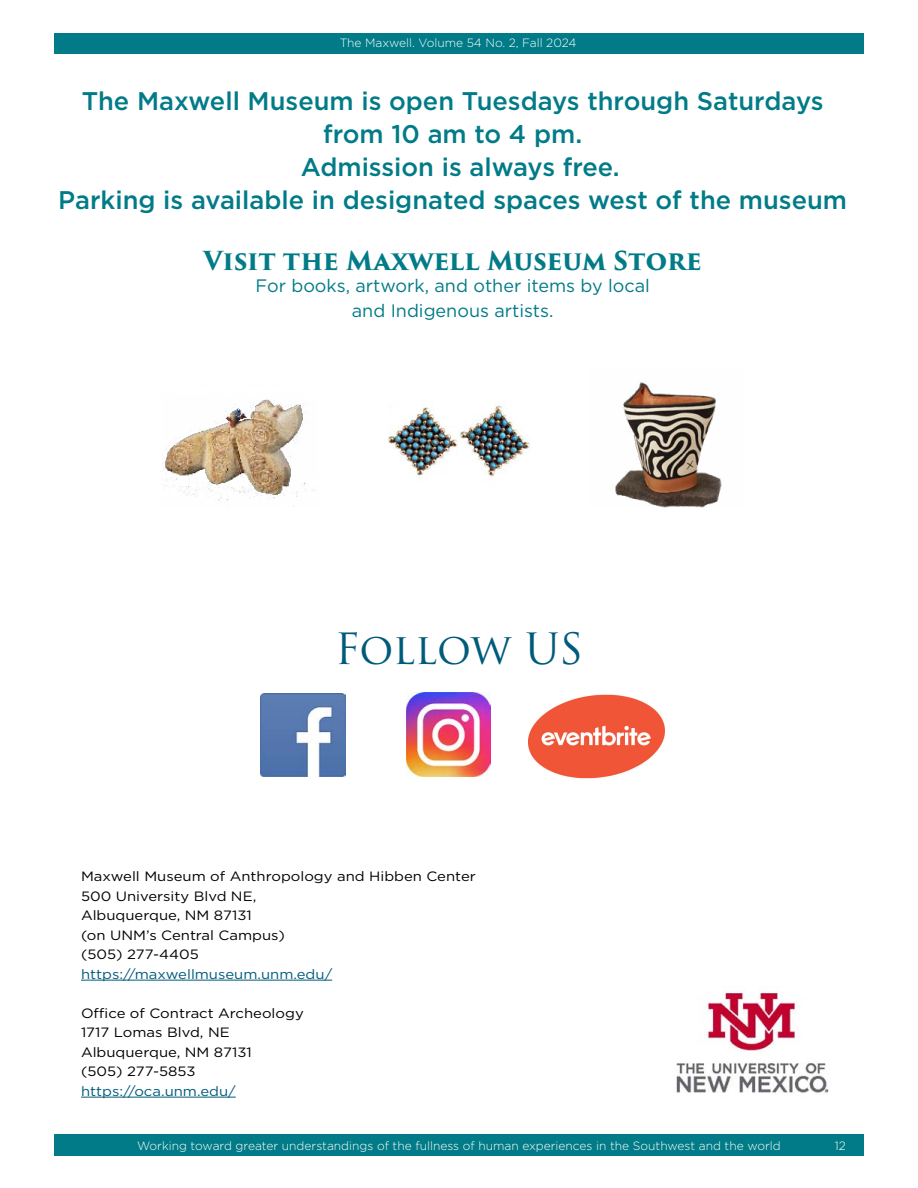
<style>
.page{position:relative;width:918px;height:1188px;background:#fff}
.page>*{position:absolute;margin:0;border:0;box-sizing:border-box;transform-origin:0 0}
.t1{font:42px "Trajan Pro 3";letter-spacing:-.005em;color:#005b7b}
.t2{font:500 25.5px "Gotham";color:#007b87}
.t3{font:700 25.5px "Trajan Pro 3";letter-spacing:-.005em;color:#007b87}
.t4{font:18px/25.2px "Gotham";color:#007b87;text-align:center}
.t5{font:13.5px/19.5px "Gotham";color:#000;scale:1.1 1}
.t6{font:13.5px "Gotham";color:#005b7b;scale:1.1 1}
.t7{font:300 12px "Gotham";color:#fff}
</style>
<div class="page">
<div style="left:54px;top:33px;width:810px;height:21px;background:#007b87"></div>
<div style="left:54px;top:1134px;width:810px;height:22px;background:#007b87"></div>
<img style="left:261px;top:693px;width:84px;height:84px">
<img style="left:406px;top:693px;width:85px;height:84px">
<img style="left:676px;top:991px;width:153px;height:102px">
<hr style="left:81px;top:980px;width:251px;height:1px;background:#005b7b">
<hr style="left:81px;top:1097px;width:155px;height:1px;background:#005b7b">
<img style="left:388px;top:405px;width:142px;height:72px">
<img style="left:162px;top:399px;width:152px;height:108px">
<img style="left:615px;top:382px;width:107px;height:126px">
<img style="left:529px;top:694px;width:136px;height:85px">
<p class="t7" style="left:340px;top:35px;width:238px">The Maxwell. Volume 54 No. 2, Fall 2024</p>
<h2 class="t2" style="left:82px;top:84px;width:743px">The Maxwell Museum is open Tuesdays through Saturdays</h2>
<h2 class="t2" style="left:323px;top:117px;width:261px">from 10 am to 4 pm.</h2>
<h2 class="t2" style="left:301px;top:150px;width:320px">Admission is always free.</h2>
<h2 class="t2" style="left:58px;top:183px;width:790px">Parking is available in designated spaces west of the museum</h2>
<h2 class="t3" style="left:204px;top:242px;width:500px">Visit the Maxwell Museum Store</h2>
<h3 class="t4" style="left:256px;top:272px;width:396px">For books, artwork, and other items by local and Indigenous artists.</h3>
<h1 class="t1" style="left:335px;top:620px;width:250px">Follow US</h1>
<p class="t5" style="left:81px;top:866px;width:360px">Maxwell Museum of Anthropology and Hibben Center<br>500 University Blvd NE,<br>Albuquerque, NM 87131<br>(on UNM’s Central Campus)<br>(505) 277-4405</p>
<p class="t6" style="left:81px;top:965px;width:230px">https://maxwellmuseum.unm.edu/</p>
<p class="t5" style="left:81px;top:1003px;width:204px">Office of Contract Archeology<br>1717 Lomas Blvd, NE<br>Albuquerque, NM 87131<br>(505) 277-5853</p>
<p class="t6" style="left:81px;top:1082px;width:142px">https://oca.unm.edu/</p>
<p class="t7" style="left:137px;top:1138px;width:645px">Working toward greater understandings of the fullness of human experiences in the Southwest and the world</p>
<p class="t7" style="left:835px;top:1139px;width:13px">12</p>
</div>
